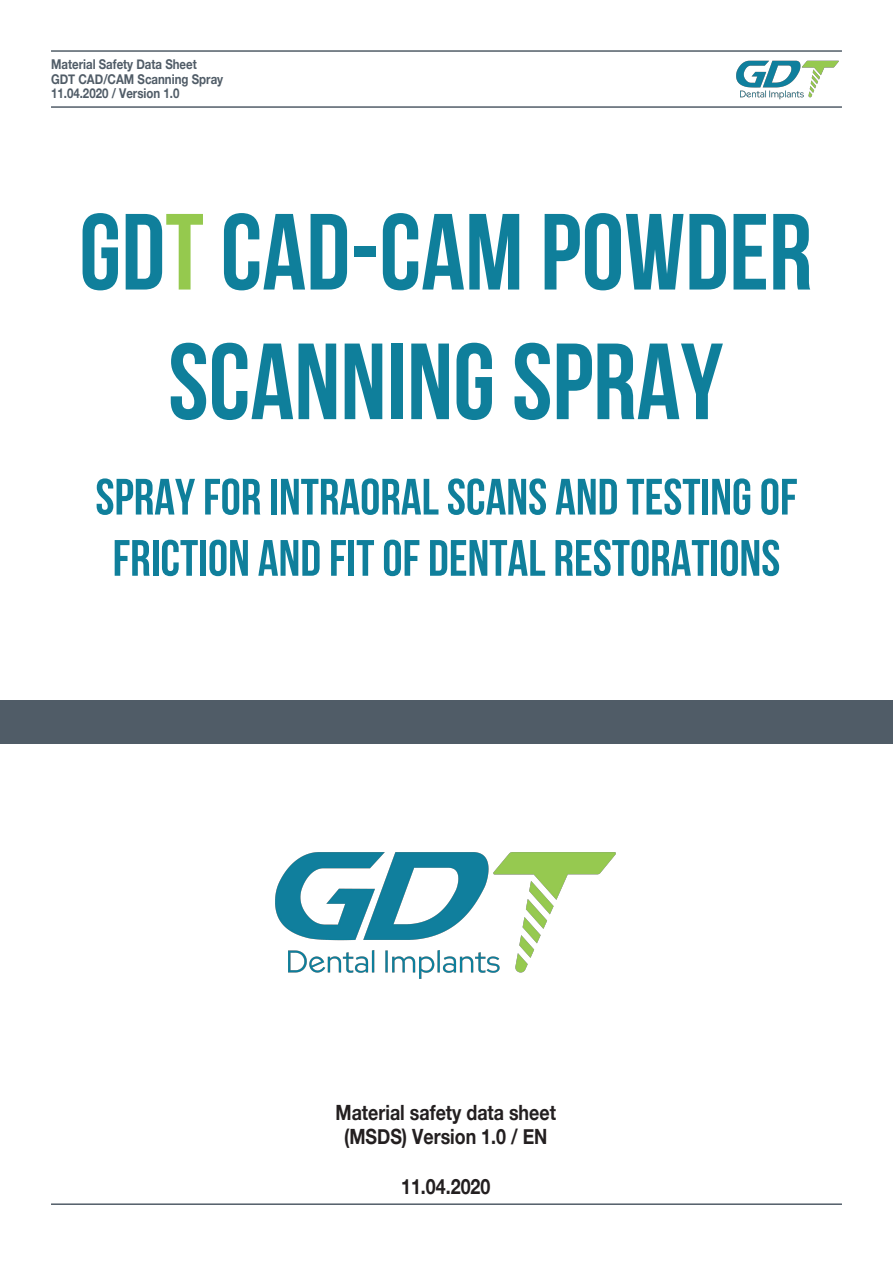
<style>
.page{position:relative;width:893px;height:1263px;background:#fff}
.page>*{position:absolute;margin:0;border:0;box-sizing:border-box;transform-origin:0 0}
.t1{font:700 108px/129.6px "Bebas Neue";color:#0f7f9b;text-align:center}
.t2{font:700 51px/61.2px "Bebas Neue";color:#0f7f9b;text-align:center}
.t3{font:700 21px/24px "Helvetica Neue";color:#231f20;text-align:center;scale:.85 1}
.t4{font:700 13.5px/14.5px "Helvetica Neue";color:#505c67;scale:.85 1}
.s1{color:#95c94e}
</style>
<div class="page">
<hr style="left:51px;top:50px;width:791px;height:2px;background:#505c67">
<hr style="left:51px;top:106px;width:791px;height:2px;background:#505c67">
<hr style="left:51px;top:1203px;width:791px;height:2px;background:#505c67">
<div style="left:0;top:700px;width:893px;height:44px;background:#505c67"></div>
<img style="left:275px;top:852px;width:341px;height:127px">
<img style="left:735px;top:50px;width:106px;height:58px">
<p class="t4" style="left:51px;top:57px;width:204px">Material Safety Data Sheet<br>GDT CAD/CAM Scanning Spray<br>11.04.2020 / Version 1.0</p>
<h1 class="t1" style="left:79px;top:187px;width:735px">GD<span class="s1">T</span> CAD-CAM POWDER<br>SCANNING SPRAY</h1>
<p class="t2" style="left:95px;top:466px;width:704px">SPRAY FOR INTRAORAL SCANS AND TESTING OF<br>FRICTION AND FIT OF DENTAL RESTORATIONS</p>
<p class="t3" style="left:336px;top:1101px;width:261px">Material safety data sheet (MSDS) Version 1.0 / EN</p>
<p class="t3" style="left:401px;top:1175px;width:107px">11.04.2020</p>
</div>
